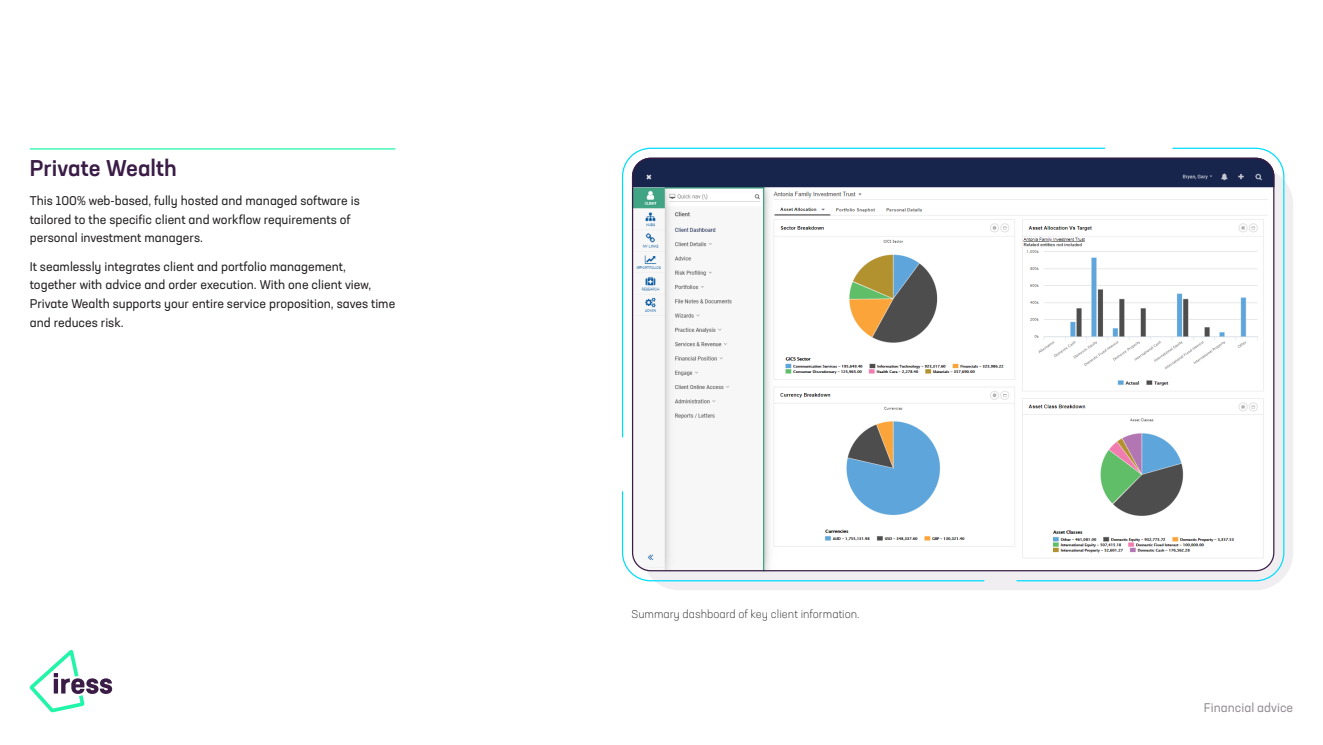
<style>
.page{position:relative;width:1323px;height:745px;background:#fff}
.page>*{position:absolute;margin:0;border:0;box-sizing:border-box;transform-origin:0 0}
.h2_-_Line{font:500 22.5px "Neusa Next Std";color:#3a1c46}
._2_-_Body{font:12.5px/18.8px "Neusa Next Std";color:#231f20}
.t1{font:12.5px "Neusa Next Std";color:#948e94}
._1_-_Image_Caption{font:300 11.25px "Neusa Next Std";color:#231f20}
</style>
<div class="page">
<svg style="left:30px;top:650px;width:82px;height:61px"></svg>
<div style="left:641px;top:167px;width:652px;height:422px;background:#f1eef1;border-radius:38px"></div>
<hr style="left:30px;top:148px;width:365px;height:1px;background:#21f5a8">
<img style="left:665px;top:438px;width:351px;height:131px">
<svg style="left:621px;top:490px;width:364px;height:91px"></svg>
<svg style="left:1016px;top:147px;width:269px;height:434px;background:#dfe4e7"></svg>
<svg style="left:621px;top:147px;width:485px;height:291px"></svg>
<p class="h2_-_Line" style="left:30px;top:154px;width:149px">Private Wealth</p>
<p class="_2_-_Body" style="left:30px;top:190px;width:332px">This 100% web-based, fully hosted and managed software is tailored to the specific client and workflow requirements of personal investment managers.</p>
<p class="_2_-_Body" style="left:30px;top:256px;width:367px">It seamlessly integrates client and portfolio management, together with advice and order execution. With one client view, Private Wealth supports your entire service proposition, saves time and reduces risk.</p>
<p class="_1_-_Image_Caption" style="left:631px;top:607px;width:230px">Summary dashboard of key client information.</p>
<p class="t1" style="left:1204px;top:699px;width:91px">Financial advice</p>
</div>
